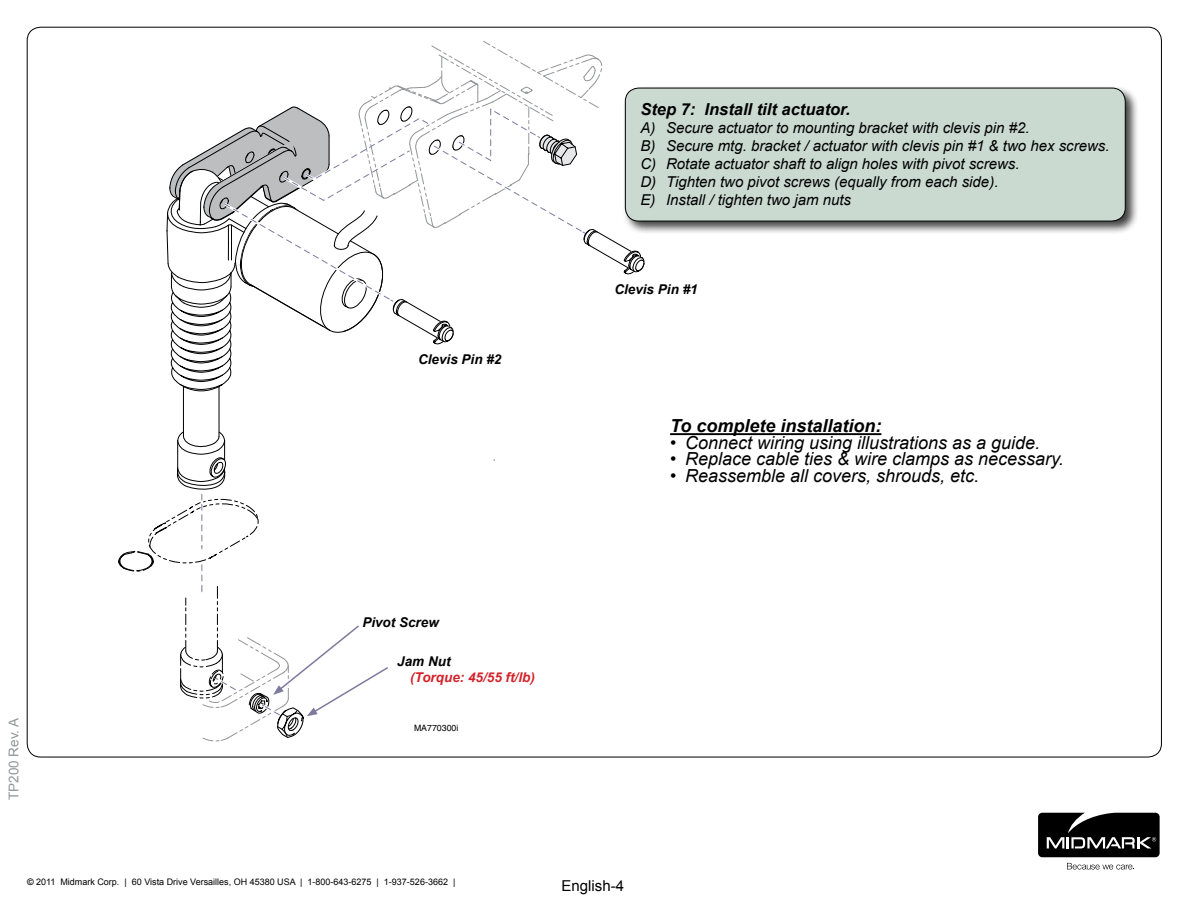
<style>
.page{position:relative;width:1188px;height:918px;background:#fff}
.page>*{position:absolute;margin:0;border:0;box-sizing:border-box;transform-origin:0 0}
.t1{font:italic 18px "Arial";color:#000}
.t2{font:italic 700 18px "Arial";color:#000}
.t3{font:italic 700 16.5px "Arial";color:#000}
.t4{font:italic 15px/18px "Arial";color:#000}
.t5{font:15px "Arial";color:#000}
.t6{font:italic 700 13.5px "Arial";color:#000}
.t7{font:italic 700 13.5px "Arial";color:#d2232a}
.t8{font:13.5px "Arial";color:#939598}
.t9{font:9px "Arial";color:#000}
.t10{font:8.7px "Helvetica";color:#000}
.s1{font-weight:700}
</style>
<div class="page">
<svg style="left:1038px;top:813px;width:122px;height:44px;background:#232323"></svg>
<svg style="left:1067px;top:863px;width:67px;height:7px"></svg>
<hr style="left:670px;top:433px;width:211px;height:2px;background:#000">
<div style="left:623px;top:85px;width:516px;height:150px;background:#000;opacity:.75"></div>
<div style="left:625px;top:88px;width:500px;height:133px;background:#cadad1;border-radius:14px"></div>
<div style="left:625px;top:88px;width:500px;height:133px;border:1px solid #000;border-radius:14px"></div>
<svg style="left:118px;top:41px;width:526px;height:700px"></svg>
<p class="t6" style="left:418px;top:350px;width:85px">Clevis Pin #2</p>
<p class="t3" style="left:640px;top:99px;width:211px">Step 7: Install tilt actuator.</p>
<p class="t4" style="left:640px;top:119px;width:471px">A) Secure actuator to mounting bracket with clevis pin #2.<br>B) Secure mtg. bracket / actuator with clevis pin #1 &amp; two hex screws.<br>C) Rotate actuator shaft to align holes with pivot screws.<br>D) Tighten two pivot screws (equally from each side).<br>E) Install / tighten two jam nuts</p>
<p class="t6" style="left:614px;top:281px;width:85px">Clevis Pin #1</p>
<p class="t2" style="left:670px;top:414px;width:213px">To complete installation:</p>
<p class="t1" style="left:670px;top:431px;width:372px">• Connect wiring using illustrations as a guide.</p>
<p class="t1" style="left:670px;top:447px;width:395px">• Replace cable ties &amp; wire clamps as necessary.</p>
<p class="t1" style="left:670px;top:464px;width:311px">• Reassemble all covers, shrouds, etc.</p>
<p class="t8" style="left:5px;top:800px;width:84px;rotate:-90deg">TP200 Rev. A</p>
<p class="t6" style="left:362px;top:614px;width:78px">Pivot Screw</p>
<p class="t6" style="left:397px;top:653px;width:55px">Jam Nut</p>
<p class="t7" style="left:410px;top:669px;width:126px">(Torque: 45/55 ft/lb)</p>
<p class="t10" style="left:414px;top:723px;width:46px">MA770300i</p>
<p class="t9" style="left:27px;top:876px;width:430px"><span class="s1">©</span> 2011 Midmark Corp. | 60 Vista Drive Versailles, OH 45380 USA | 1-800-643-6275 | 1-937-526-3662 |</p>
<p class="t5" style="left:562px;top:876px;width:64px">English-4</p>
</div>
